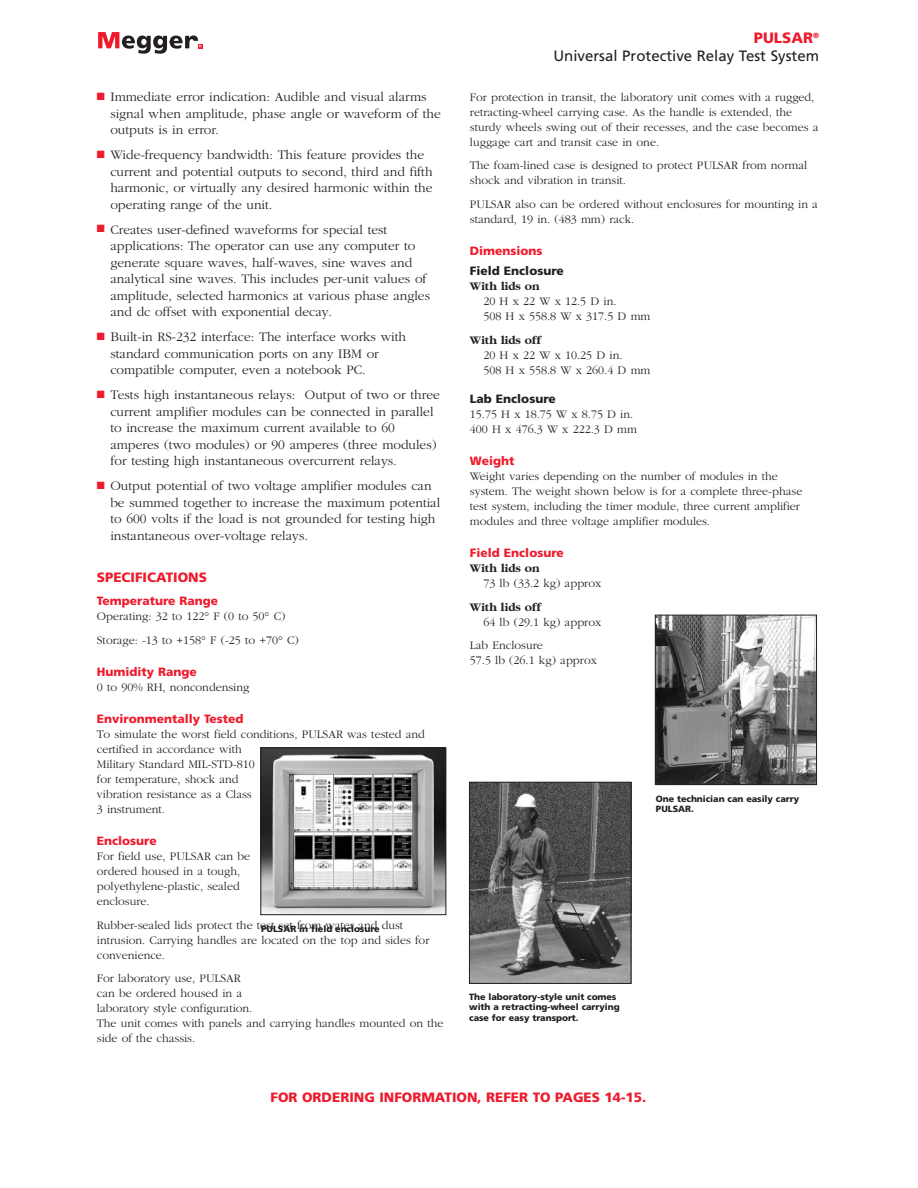
<style>
.page{position:relative;width:918px;height:1188px;background:#fff}
.page>*{position:absolute;margin:0;border:0;box-sizing:border-box;transform-origin:0 0}
.t1{font:15px/18.3px "Frutiger";color:#231f1f;text-align:right}
.t2{font:300 13.5px/16.5px "Garamond";color:#231f1f}
.t3{font:900 13.5px "Frutiger";color:#ee1b2d}
.t4{font:300 12px/15px "Garamond";color:#231f1f}
.t5{font:900 12px "Frutiger";color:#ee1b2d}
.t6{font:700 12px "Garamond";color:#231f1f}
.t7{font:900 12px "Frutiger";color:#231f1f}
.t8{font:900 9px/10.5px "Frutiger";letter-spacing:-.005em;color:#231f1f}
.s1{color:#ee1b2d}
.s2{font-weight:900;color:#ee1b2d}
</style>
<div class="page">
<svg style="left:98px;top:32px;width:104px;height:22px"></svg>
<img style="left:657px;top:617px;width:158px;height:166px">
<div style="left:655px;top:615px;width:162px;height:170px;border:1px solid #231f1f"></div>
<img style="left:471px;top:784px;width:158px;height:198px">
<div style="left:469px;top:782px;width:162px;height:202px;border:1px solid #231f1f"></div>
<img style="left:263px;top:750px;width:181px;height:163px">
<div style="left:261px;top:748px;width:185px;height:167px;border:1px solid #231f1f"></div>
<p class="t2" style="left:110px;top:90px;width:332px;text-indent:-14px"><span class="s1">■</span> Immediate error indication: Audible and visual alarms signal when amplitude, phase angle or waveform of the outputs is in error.</p>
<p class="t2" style="left:110px;top:148px;width:324px;text-indent:-14px"><span class="s1">■</span> Wide-frequency bandwidth: This feature provides the current and potential outputs to second, third and fifth harmonic, or virtually any desired harmonic within the operating range of the unit.</p>
<p class="t2" style="left:110px;top:222px;width:321px;text-indent:-14px"><span class="s1">■</span> Creates user-defined waveforms for special test applications: The operator can use any computer to generate square waves, half-waves, sine waves and analytical sine waves. This includes per-unit values of amplitude, selected harmonics at various phase angles and dc offset with exponential decay.</p>
<p class="t2" style="left:110px;top:330px;width:297px;text-indent:-14px"><span class="s1">■</span> Built-in RS-232 interface: The interface works with standard communication ports on any IBM or compatible computer, even a notebook PC.</p>
<p class="t2" style="left:110px;top:388px;width:331px;text-indent:-14px"><span class="s1">■</span> Tests high instantaneous relays: Output of two or three current amplifier modules can be connected in parallel to increase the maximum current available to 60 amperes (two modules) or 90 amperes (three modules) for testing high instantaneous overcurrent relays.</p>
<p class="t2" style="left:110px;top:479px;width:331px;text-indent:-14px"><span class="s1">■</span> Output potential of two voltage amplifier modules can be summed together to increase the maximum potential to 600 volts if the load is not grounded for testing high instantaneous over-voltage relays.</p>
<p class="t3" style="left:97px;top:571px;width:112px">SPECIFICATIONS</p>
<p class="t5" style="left:97px;top:596px;width:123px">Temperature Range</p>
<p class="t4" style="left:97px;top:606px;width:203px;line-height:23.5px">Operating: 32 to 122° F (0 to 50° C)<br>Storage: -13 to +158° F (-25 to +70° C)</p>
<p class="t5" style="left:97px;top:667px;width:102px">Humidity Range</p>
<p class="t4" style="left:97px;top:680px;width:154px">0 to 90% RH, noncondensing</p>
<p class="t5" style="left:97px;top:714px;width:148px">Environmentally Tested</p>
<p class="t4" style="left:97px;top:728px;width:330px">To simulate the worst field conditions, PULSAR was tested and certified in accordance with<br>Military Standard MIL-STD-810<br>for temperature, shock and<br>vibration resistance as a Class<br>3 instrument.</p>
<p class="t5" style="left:97px;top:836px;width:61px">Enclosure</p>
<p class="t4" style="left:97px;top:850px;width:155px">For field use, PULSAR can be ordered housed in a tough, polyethylene-plastic, sealed enclosure.</p>
<p class="t4" style="left:97px;top:918px;width:334px">Rubber-sealed lids protect the test set from water and dust intrusion. Carrying handles are located on the top and sides for convenience.</p>
<p class="t4" style="left:97px;top:972px;width:348px">For laboratory use, PULSAR<br>can be ordered housed in a<br>laboratory style configuration.<br>The unit comes with panels and carrying handles mounted on the side of the chassis.</p>
<p class="t8" style="left:261px;top:924px;width:120px">PULSAR in field enclosure</p>
<p class="t1" style="left:553px;top:30px;width:267px"><span class="s2">PULSAR</span><sup>®<br></sup>Universal Protective Relay Test System</p>
<p class="t4" style="left:470px;top:90px;width:350px">For protection in transit, the laboratory unit comes with a rugged, retracting-wheel carrying case. As the handle is extended, the sturdy wheels swing out of their recesses, and the case becomes a luggage cart and transit case in one.</p>
<p class="t4" style="left:470px;top:159px;width:339px">The foam-lined case is designed to protect PULSAR from normal shock and vibration in transit.</p>
<p class="t4" style="left:470px;top:197px;width:350px">PULSAR also can be ordered without enclosures for mounting in a standard, 19 in. (483 mm) rack.</p>
<p class="t5" style="left:470px;top:246px;width:74px">Dimensions</p>
<p class="t7" style="left:470px;top:266px;width:95px">Field Enclosure</p>
<p class="t6" style="left:470px;top:282px;width:71px">With lids on</p>
<p class="t4" style="left:483px;top:295px;width:168px">20 H x 22 W x 12.5 D in.<br>508 H x 558.8 W x 317.5 D mm</p>
<p class="t6" style="left:470px;top:335px;width:72px">With lids off</p>
<p class="t4" style="left:483px;top:348px;width:168px">20 H x 22 W x 10.25 D in.<br>508 H x 558.8 W x 260.4 D mm</p>
<p class="t7" style="left:470px;top:394px;width:87px">Lab Enclosure</p>
<p class="t4" style="left:470px;top:407px;width:168px">15.75 H x 18.75 W x 8.75 D in.<br>400 H x 476.3 W x 222.3 D mm</p>
<p class="t5" style="left:470px;top:456px;width:46px">Weight</p>
<p class="t4" style="left:470px;top:469px;width:334px">Weight varies depending on the number of modules in the system. The weight shown below is for a complete three-phase test system, including the timer module, three current amplifier modules and three voltage amplifier modules.</p>
<p class="t5" style="left:470px;top:548px;width:95px">Field Enclosure</p>
<p class="t6" style="left:470px;top:564px;width:71px">With lids on</p>
<p class="t4" style="left:483px;top:577px;width:119px">73 lb (33.2 kg) approx</p>
<p class="t6" style="left:470px;top:602px;width:72px">With lids off</p>
<p class="t4" style="left:470px;top:611px;width:133px;line-height:23.5px;text-indent:14px">64 lb (29.1 kg) approx<br>Lab Enclosure</p>
<p class="t4" style="left:470px;top:654px;width:129px">57.5 lb (26.1 kg) approx</p>
<p class="t8" style="left:656px;top:794px;width:145px">One technician can easily carry<br>PULSAR.</p>
<p class="t8" style="left:469px;top:992px;width:152px">The laboratory-style unit comes with a retracting-wheel carrying case for easy transport.</p>
<p class="t3" style="left:271px;top:1092px;width:377px">FOR ORDERING INFORMATION, REFER TO PAGES 14-15.</p>
</div>
